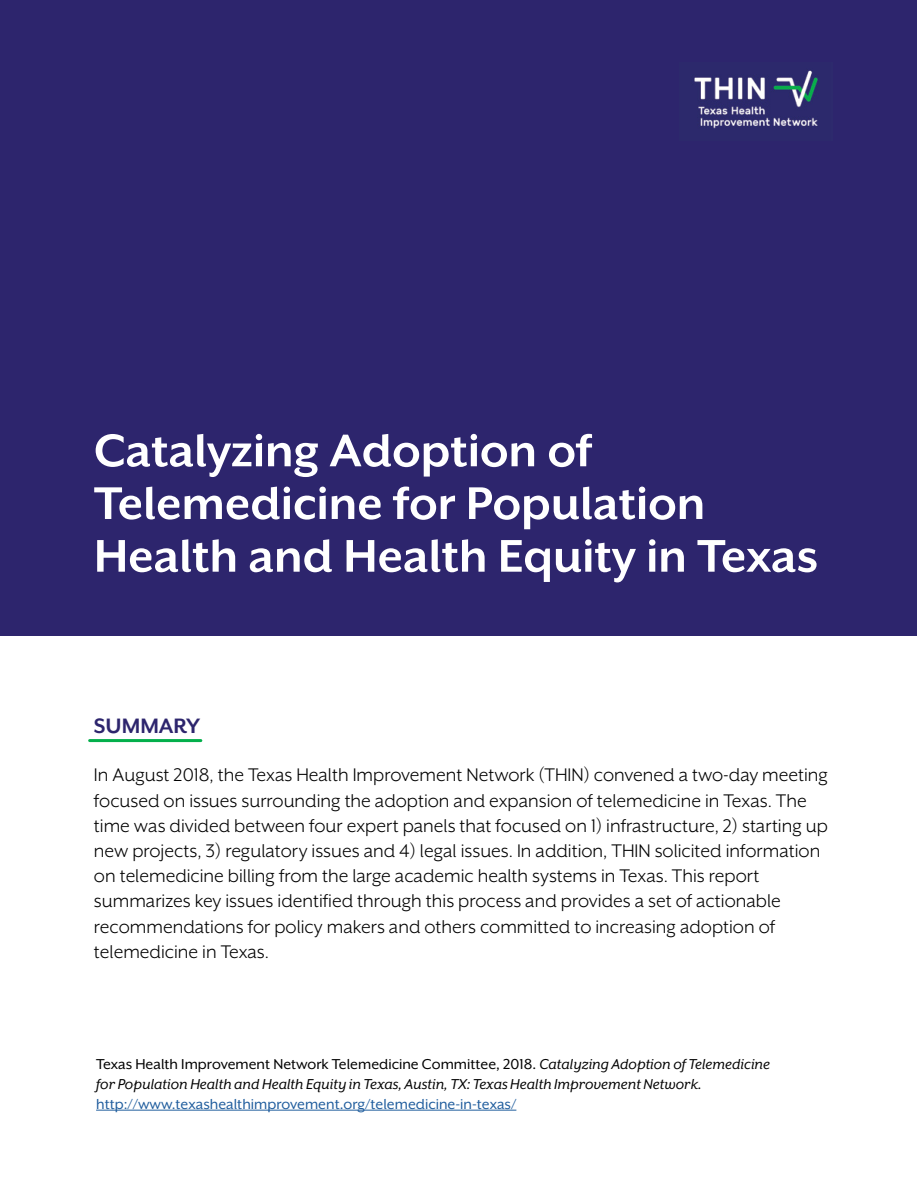
<style>
.page{position:relative;width:918px;height:1188px;background:#fff}
.page>*{position:absolute;margin:0;border:0;box-sizing:border-box;transform-origin:0 0}
.t1{font:700 52.65px/52.7px "Mr Eaves XL San OT";color:#fff}
.t2{font:700 24px "Mr Eaves XL San OT";color:#2d256d}
.t3{font:21px/25.2px "Mr Eaves XL San OT";color:#000}
.t4{font:italic 16.5px/19.8px "Mr Eaves XL San OT";color:#000}
.t5{font:16.5px "Mr Eaves XL San OT";color:#215e9e}
.s1{font-style:normal}
</style>
<div class="page">
<div style="left:1px;top:1px;width:916px;height:635px;background:#2d256d"></div>
<img style="left:694px;top:70px;width:124px;height:59px">
<hr style="left:90px;top:739px;width:111px;height:3px;background:#03af4b">
<hr style="left:96px;top:1110px;width:420px;height:1px;background:#215e9e">
<h1 class="t1" style="left:94px;top:424px;width:726px">Catalyzing Adoption of<br>Telemedicine for Population<br>Health and Health Equity in Texas</h1>
<p class="t2" style="left:94px;top:714px;width:108px">SUMMARY</p>
<p class="t3" style="left:94px;top:762px;width:736px">In August 2018, the Texas Health Improvement Network (THIN) convened a two-day meeting focused on issues surrounding the adoption and expansion of telemedicine in Texas. The time was divided between four expert panels that focused on 1) infrastructure, 2) starting up new projects, 3) regulatory issues and 4) legal issues. In addition, THIN solicited information on telemedicine billing from the large academic health systems in Texas. This report summarizes key issues identified through this process and provides a set of actionable recommendations for policy makers and others committed to increasing adoption of telemedicine in Texas.</p>
<p class="t4" style="left:96px;top:1054px;width:676px"><span class="s1">Texas Health Improvement Network Telemedicine Committee, 2018.</span> Catalyzing Adoption of Telemedicine for Population Health and Health Equity in Texas, Austin, TX: Texas Health Improvement Network.</p>
<p class="t5" style="left:96px;top:1095px;width:422px">http://www.texashealthimprovement.org/telemedicine-in-texas/</p>
</div>
